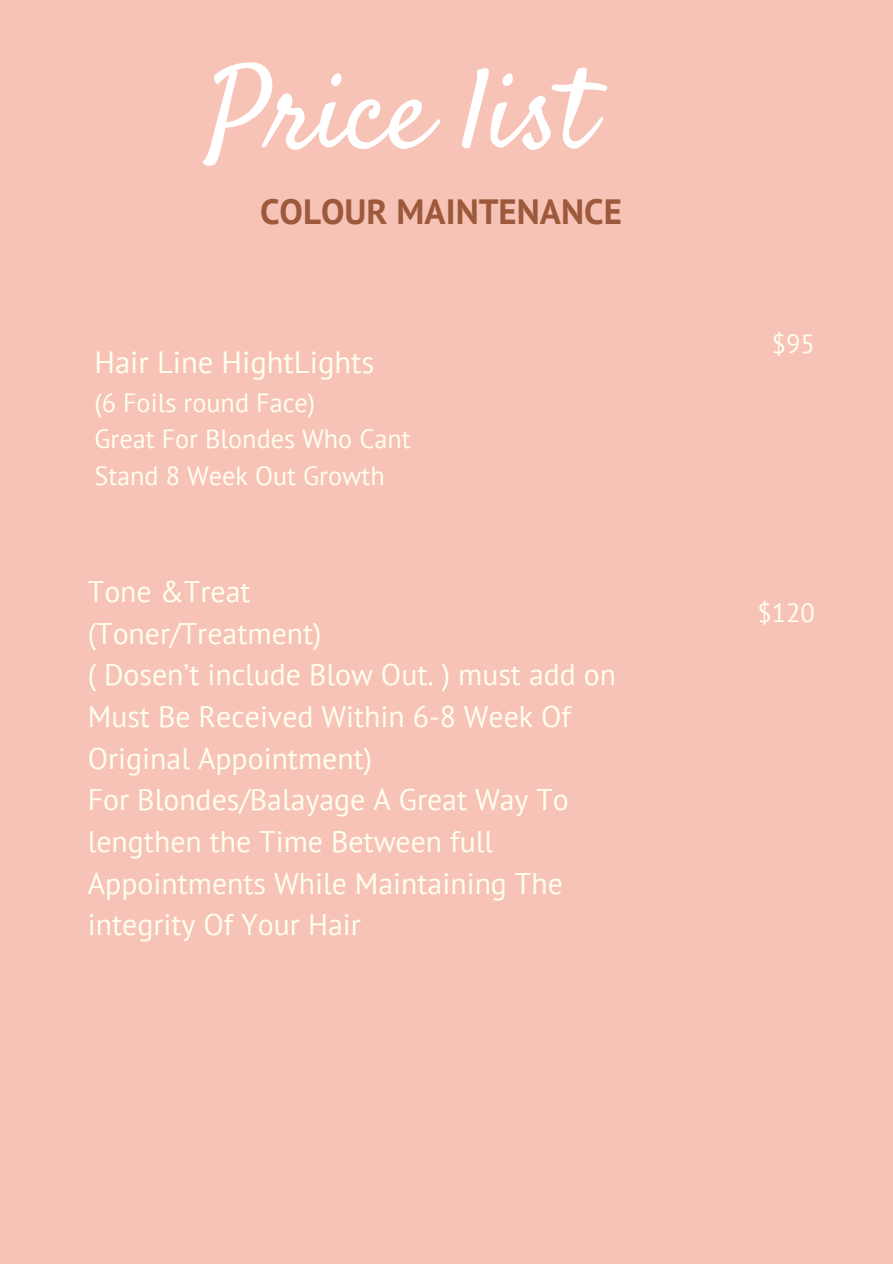
<style>
.page{position:relative;width:893px;height:1264px;background:#fff}
.page>*{position:absolute;margin:0;border:0;box-sizing:border-box;transform-origin:0 0}
.t1{font:113.55px "Satisfy";color:#fff}
.t2{font:700 34.95px "PT Sans";color:#9d593c}
.t3{font:30.6px "PT Sans";color:#fffff0}
.t4{font:29.85px/41.7px "PT Sans";color:#fffff0}
.t5{font:26.25px/36.5px "PT Sans";color:#fffff0}
</style>
<div class="page">
<div style="left:0;top:0;width:892px;height:1263px;background:#f7c3b6"></div>
<h1 class="t1" style="left:208px;top:40px;width:387px">Price list</h1>
<p class="t2" style="left:260px;top:188px;width:363px">COLOUR MAINTENANCE</p>
<p class="t3" style="left:94px;top:342px;width:281px">Hair Line HightLights</p>
<p class="t5" style="left:94px;top:384px;width:222px">(6 Foils round Face)</p>
<h3 class="t5" style="left:94px;top:420px;width:318px">Great For Blondes Who Cant<br>Stand 8 Week Out Growth</h3>
<h2 class="t4" style="left:88px;top:570px;width:529px">Tone &amp;Treat<br>(Toner/Treatment)<br>( Dosen’t include Blow Out. ) must add on<br>Must Be Received Within 6-8 Week Of<br>Original Appointment)<br>For Blondes/Balayage A Great Way To lengthen the Time Between full<br>Appointments While Maintaining The integrity Of Your Hair</h2>
<p class="t5" style="left:771px;top:325px;width:44px">$95</p>
<p class="t5" style="left:757px;top:594px;width:59px">$120</p>
</div>
